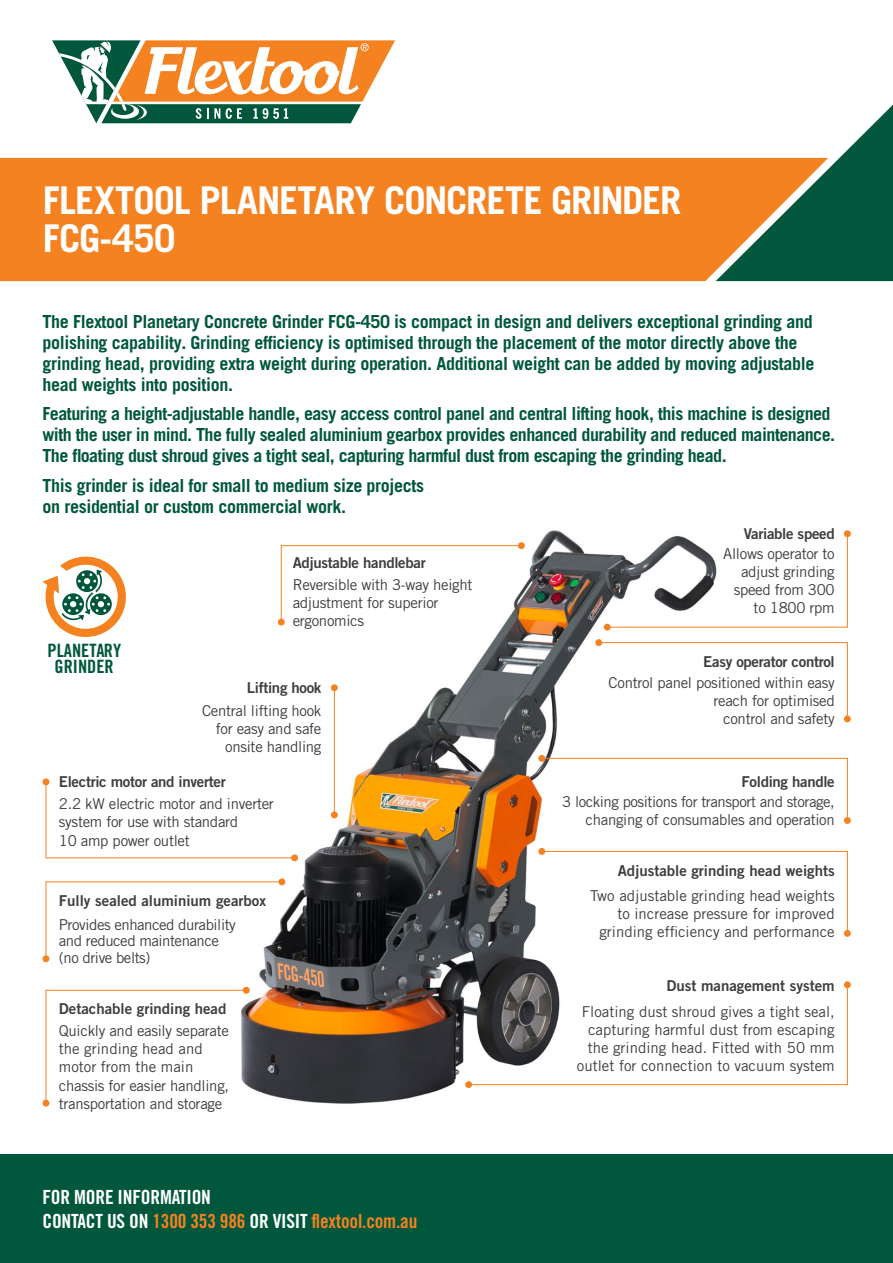
<style>
.page{position:relative;width:893px;height:1263px;background:#fff}
.page>*{position:absolute;margin:0;border:0;box-sizing:border-box;transform-origin:0 0}
.Intro_Heading_Bens{font:700 38.25px "Trade Gothic LT Pro";letter-spacing:-.025em;color:#fff}
.t1{font:19.5px/24px "Trade Gothic LT Pro Bd Cn 20";letter-spacing:-.01em;color:#fff}
.t2{font:18.45px/16.4px "Trade Gothic LT Pro Bd Cn 20";color:#00573c;text-align:center}
.Product_Descriptions{font:700 18px/21px "Trade Gothic LT Pro";letter-spacing:-.02em;color:#00573c}
.Pic_points{font:15px/18px "Trade Gothic LT Pro";letter-spacing:-.02em;color:#3e3e3f;text-align:right}
.Pic_points-2{font:15px/18px "Trade Gothic LT Pro";color:#3e3e3f;text-align:right}
.Pic_points-3{font:15px "Trade Gothic LT Pro Bd 2";letter-spacing:-.01em;color:#3e3e3f}
.s1{color:#f58220}
</style>
<div class="page">
<img style="left:243px;top:530px;width:487px;height:574px">
<div style="left:0;top:1154px;width:893px;height:109px;background:#00573c"></div>
<div style="left:0;top:158px;width:716px;height:123px;background:#f58220"></div>
<svg style="left:716px;top:105px;width:177px;height:176px"></svg>
<svg style="left:52px;top:40px;width:343px;height:84px"></svg>
<svg style="left:541px;top:758px;width:307px;height:63px"></svg>
<div style="left:844px;top:817px;width:7px;height:7px;background:#f58220;border-radius:50%"></div>
<div style="left:538px;top:755px;width:7px;height:7px;background:#f58220;border-radius:50%"></div>
<svg style="left:468px;top:984px;width:380px;height:101px"></svg>
<div style="left:844px;top:981px;width:7px;height:7px;background:#f58220;border-radius:50%"></div>
<div style="left:465px;top:1081px;width:7px;height:7px;background:#f58220;border-radius:50%"></div>
<svg style="left:541px;top:851px;width:307px;height:83px"></svg>
<div style="left:844px;top:930px;width:7px;height:7px;background:#f58220;border-radius:50%"></div>
<div style="left:538px;top:848px;width:7px;height:7px;background:#f58220;border-radius:50%"></div>
<svg style="left:45px;top:881px;width:238px;height:78px"></svg>
<div style="left:278px;top:878px;width:7px;height:7px;background:#f58220;border-radius:50%"></div>
<div style="left:43px;top:955px;width:6px;height:7px;background:#f58220;border-radius:50%"></div>
<svg style="left:45px;top:989px;width:202px;height:115px"></svg>
<div style="left:243px;top:987px;width:7px;height:7px;background:#f58220;border-radius:50%"></div>
<div style="left:43px;top:1099px;width:6px;height:7px;background:#f58220;border-radius:50%"></div>
<svg style="left:45px;top:781px;width:250px;height:78px"></svg>
<div style="left:291px;top:854px;width:7px;height:7px;background:#f58220;border-radius:50%"></div>
<div style="left:43px;top:778px;width:6px;height:7px;background:#f58220;border-radius:50%"></div>
<hr style="left:334px;top:688px;width:1px;height:127px;background:#f58220">
<div style="left:331px;top:811px;width:7px;height:7px;background:#f58220;border-radius:50%"></div>
<div style="left:331px;top:684px;width:7px;height:7px;background:#f58220;border-radius:50%"></div>
<svg style="left:598px;top:642px;width:250px;height:78px"></svg>
<div style="left:844px;top:715px;width:7px;height:7px;background:#f58220;border-radius:50%"></div>
<div style="left:595px;top:639px;width:7px;height:7px;background:#f58220;border-radius:50%"></div>
<svg style="left:606px;top:533px;width:242px;height:95px"></svg>
<div style="left:844px;top:530px;width:7px;height:7px;background:#f58220;border-radius:50%"></div>
<div style="left:604px;top:624px;width:7px;height:7px;background:#f58220;border-radius:50%"></div>
<svg style="left:280px;top:545px;width:242px;height:78px"></svg>
<div style="left:278px;top:619px;width:7px;height:6px;background:#f58220;border-radius:50%"></div>
<div style="left:518px;top:542px;width:7px;height:7px;background:#f58220;border-radius:50%"></div>
<svg style="left:42px;top:556px;width:84px;height:81px"></svg>
<p class="Intro_Heading_Bens" style="left:43px;top:177px;width:640px">FLEXTOOL PLANETARY CONCRETE GRINDER</p>
<p class="Intro_Heading_Bens" style="left:43px;top:215px;width:134px">FCG-450</p>
<p class="Product_Descriptions" style="left:43px;top:310px;width:773px">The Flextool Planetary Concrete Grinder FCG-450 is compact in design and delivers exceptional grinding and polishing capability. Grinding efficiency is optimised through the placement of the motor directly above the grinding head, providing extra weight during operation. Additional weight can be added by moving adjustable head weights into position.</p>
<p class="Product_Descriptions" style="left:43px;top:403px;width:794px">Featuring a height-adjustable handle, easy access control panel and central lifting hook, this machine is designed with the user in mind. The fully sealed aluminium gearbox provides enhanced durability and reduced maintenance.<br>The floating dust shroud gives a tight seal, capturing harmful dust from escaping the grinding head.</p>
<p class="Product_Descriptions" style="left:43px;top:474px;width:383px">This grinder is ideal for small to medium size projects on residential or custom commercial work.</p>
<p class="t2" style="left:48px;top:642px;width:75px">PLANETARY<br>GRINDER</p>
<p class="Pic_points-3" style="left:293px;top:553px;width:135px">Adjustable handlebar</p>
<p class="Pic_points" style="left:293px;top:576px;width:181px;text-align:left">Reversible with 3-way height adjustment for superior ergonomics</p>
<p class="Pic_points-3" style="left:247px;top:679px;width:76px">Lifting hook</p>
<p class="Pic_points" style="left:202px;top:701px;width:121px">Central lifting hook for easy and safe onsite handling</p>
<p class="Pic_points-3" style="left:59px;top:772px;width:168px">Electric motor and inverter</p>
<p class="Pic_points" style="left:59px;top:795px;width:217px;text-align:left">2.2 kW electric motor and inverter system for use with standard<br>10 amp power outlet</p>
<p class="Pic_points-3" style="left:59px;top:891px;width:209px">Fully sealed aluminium gearbox</p>
<p class="Pic_points" style="left:59px;top:916px;width:179px;line-height:16.5px;text-align:left">Provides enhanced durability and reduced maintenance (no drive belts)</p>
<p class="Pic_points-3" style="left:59px;top:999px;width:169px">Detachable grinding head</p>
<p class="Pic_points" style="left:59px;top:1022px;width:172px;text-align:left">Quickly and easily separate the grinding head and motor from the main chassis for easier handling, transportation and storage</p>
<p class="t1" style="left:43px;top:1185px;width:376px">FOR MORE INFORMATION<br>CONTACT US ON <span class="s1">1300 353 986</span> OR VISIT <span class="s1">flextool.com.au</span></p>
<p class="Pic_points-3" style="left:744px;top:524px;width:92px">Variable speed</p>
<p class="Pic_points" style="left:723px;top:545px;width:113px">Allows operator to adjust grinding speed from 300 to 1800 rpm</p>
<p class="Pic_points-3" style="left:703px;top:653px;width:133px">Easy operator control</p>
<p class="Pic_points" style="left:609px;top:673px;width:228px">Control panel positioned within easy reach for optimised<br>control and safety</p>
<p class="Pic_points-3" style="left:741px;top:772px;width:95px">Folding handle</p>
<p class="Pic_points" style="left:562px;top:792px;width:274px">3 locking positions for transport and storage, changing of consumables and operation</p>
<p class="Pic_points-3" style="left:618px;top:861px;width:219px">Adjustable grinding head weights</p>
<p class="Pic_points-2" style="left:590px;top:886px;width:246px">Two adjustable grinding head weights to increase pressure for improved grinding efficiency and performance</p>
<p class="Pic_points-3" style="left:666px;top:977px;width:170px">Dust management system</p>
<p class="Pic_points-2" style="left:577px;top:1002px;width:259px">Floating dust shroud gives a tight seal, capturing harmful dust from escaping the grinding head. Fitted with 50 mm outlet for connection to vacuum system</p>
</div>
